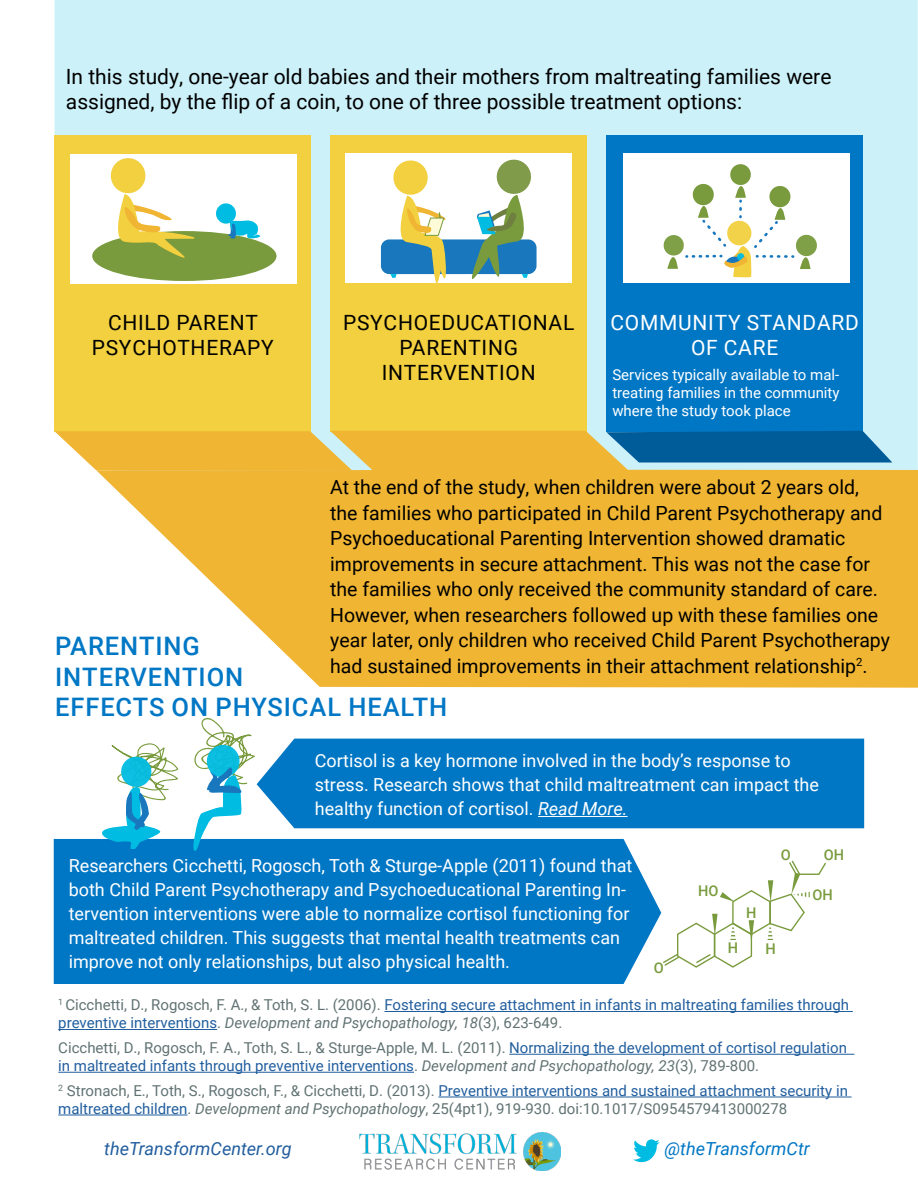
<style>
.page{position:relative;width:918px;height:1188px;background:#fff}
.page>*{position:absolute;margin:0;border:0;box-sizing:border-box;transform-origin:0 0}
.t1{font:500 25.5px/30.6px "Roboto";letter-spacing:.035em;color:#0077c5}
.t2{font:21px/25.2px "Roboto";color:#000}
.t3{font:21px/25.2px "Roboto";letter-spacing:.035em;color:#000;text-align:center}
.t4{font:21px/25.2px "Roboto";letter-spacing:.035em;color:#fff;text-align:center}
.t5{font:19.5px/25.5px "Roboto";color:#000}
.t6{font:18px/24px "Roboto";color:#fff}
.t7{font:italic 18px "Roboto";color:#215e9e}
.t8{font:italic 18px "Roboto";color:#0077c5}
.t9{font:15px/18px "Roboto";color:#215e9e}
.t10{font:15px/18px "Roboto";color:#617272}
.t11{font:15px/18px "Roboto";color:#fff;text-align:justify}
.t12{font:500 14.85px "Roboto";color:#799b3d}
.s1{font-style:italic}
.s2{color:#617272}
.s3{font-style:italic;color:#617272}
.s4{color:#215e9e}
</style>
<div class="page">
<div style="left:54px;top:839px;width:607px;height:145px;background:#0077c5"></div>
<div style="left:257px;top:739px;width:607px;height:89px;background:#0077c5"></div>
<hr style="left:538px;top:816px;width:90px;height:1px;background:#fff">
<svg style="left:193px;top:718px;width:62px;height:133px"></svg>
<svg style="left:102px;top:743px;width:76px;height:106px"></svg>
<svg style="left:661px;top:860px;width:165px;height:108px"></svg>
<img style="left:359px;top:1133px;width:201px;height:37px">
<svg style="left:633px;top:1139px;width:27px;height:24px"></svg>
<hr style="left:384px;top:1011px;width:469px;height:1px;background:#215e9e">
<hr style="left:58px;top:1029px;width:159px;height:1px;background:#215e9e">
<hr style="left:509px;top:1054px;width:345px;height:1px;background:#215e9e">
<hr style="left:58px;top:1072px;width:356px;height:1px;background:#215e9e">
<hr style="left:438px;top:1097px;width:414px;height:1px;background:#215e9e">
<hr style="left:58px;top:1115px;width:129px;height:1px;background:#215e9e">
<div style="left:55px;top:0;width:863px;height:470px;background:#cdf1f9"></div>
<div style="left:55px;top:136px;width:256px;height:296px;background:#f2d03f"></div>
<div style="left:330px;top:136px;width:257px;height:296px;background:#f2d03f"></div>
<div style="left:606px;top:136px;width:257px;height:296px;background:#0077c5"></div>
<svg style="left:97px;top:470px;width:821px;height:218px;background:#f2bf4e"></svg>
<svg style="left:55px;top:431px;width:837px;height:40px;background:#b2a866"></svg>
<div style="left:346px;top:154px;width:226px;height:129px;background:#fff"></div>
<div style="left:381px;top:239px;width:156px;height:35px;background:#1877bd;border-radius:8px"></div>
<svg style="left:390px;top:160px;width:57px;height:123px"></svg>
<svg style="left:470px;top:160px;width:63px;height:119px"></svg>
<div style="left:70px;top:154px;width:226px;height:130px;background:#fff"></div>
<div style="left:92px;top:231px;width:185px;height:50px;background:#799b3d;border-radius:50%"></div>
<div style="left:216px;top:203px;width:20px;height:21px;background:#00bce2;border-radius:50%"></div>
<svg style="left:228px;top:220px;width:33px;height:19px"></svg>
<svg style="left:109px;top:158px;width:86px;height:100px"></svg>
<div style="left:624px;top:154px;width:226px;height:129px;background:#fff"></div>
<svg style="left:664px;top:164px;width:153px;height:113px"></svg>
<p class="t2" style="left:66px;top:63px;width:767px">In this study, one-year old babies and their mothers from maltreating families were assigned, by the flip of a coin, to one of three possible treatment options:</p>
<p class="t3" style="left:92px;top:309px;width:183px">CHILD PARENT<br>PSYCHOTHERAPY</p>
<p class="t3" style="left:343px;top:309px;width:233px">PSYCHOEDUCATIONAL<br>PARENTING<br>INTERVENTION</p>
<p class="t4" style="left:610px;top:309px;width:250px">COMMUNITY STANDARD<br>OF CARE</p>
<p class="t11" style="left:612px;top:365px;width:229px">Services typically available to mal&shy;treating families in the community where the study took place</p>
<p class="t5" style="left:330px;top:474px;width:561px">At the end of the study, when children were about 2 years old, the families who participated in Child Parent Psychotherapy and Psychoeducational Parenting Intervention showed dramatic improvements in secure attachment. This was not the case for the families who only received the community standard of care.<br>However, when researchers followed up with these families one year later, only children who received Child Parent Psychotherapy had sustained improvements in their attachment relationship<sup>2</sup>.</p>
<h1 class="t1" style="left:55px;top:630px;width:394px">PARENTING<br>INTERVENTION<br>EFFECTS ON PHYSICAL HEALTH</h1>
<p class="t6" style="left:315px;top:748px;width:506px">Cortisol is a key hormone involved in the body’s response to stress. Research shows that child maltreatment can impact the healthy function of cortisol. <span class="s1">Read More.</span></p>
<p class="t6" style="left:69px;top:853px;width:565px">Researchers Cicchetti, Rogosch, Toth &amp; Sturge-Apple (2011) found that both Child Parent Psychotherapy and Psychoeducational Parenting In&shy;tervention interventions were able to normalize cortisol functioning for maltreated children. This suggests that mental health treatments can improve not only relationships, but also physical health.</p>
<p class="t12" style="left:654px;top:957px;width:12px">O</p>
<p class="t12" style="left:698px;top:880px;width:22px">HO</p>
<p class="t12" style="left:746px;top:902px;width:12px">H</p>
<p class="t12" style="left:781px;top:844px;width:12px">O</p>
<p class="t12" style="left:728px;top:937px;width:12px">H</p>
<p class="t12" style="left:765px;top:938px;width:12px">H</p>
<p class="t12" style="left:824px;top:844px;width:22px">OH</p>
<p class="t12" style="left:812px;top:884px;width:22px">OH</p>
<p class="t9" style="left:58px;top:996px;width:792px"><sup>1</sup> <span class="s2">Cicchetti, D., Rogosch, F. A., &amp; Toth, S. L. (2006).</span> Fostering secure attachment in infants in maltreating families through preventive interventions<span class="s2">.</span> <span class="s3">Development and Psychopathology, 18</span><span class="s2">(3), 623-649.</span></p>
<p class="t9" style="left:58px;top:1038px;width:790px"><span class="s2">Cicchetti, D., Rogosch, F. A., Toth, S. L., &amp; Sturge-Apple, M. L. (2011).</span> Normalizing the development of cortisol regulation in maltreated infants through preventive interventions<span class="s2">.</span> <span class="s3">Development and Psychopathology, 23</span><span class="s2">(3), 789-800.</span></p>
<p class="t10" style="left:58px;top:1081px;width:791px"><sup>2</sup> Stronach, E., Toth, S., Rogosch, F., &amp; Cicchetti, D. (2013). <span class="s4">Preventive interventions and sustained attachment security in maltreated children</span>. <span class="s1">Development and Psychopathology</span>, 25(4pt1), 919-930. doi:10.1017/S0954579413000278</p>
<p class="t7" style="left:104px;top:1136px;width:189px">theTransformCenter.org</p>
<p class="t8" style="left:665px;top:1136px;width:147px">@theTransformCtr</p>
</div>
